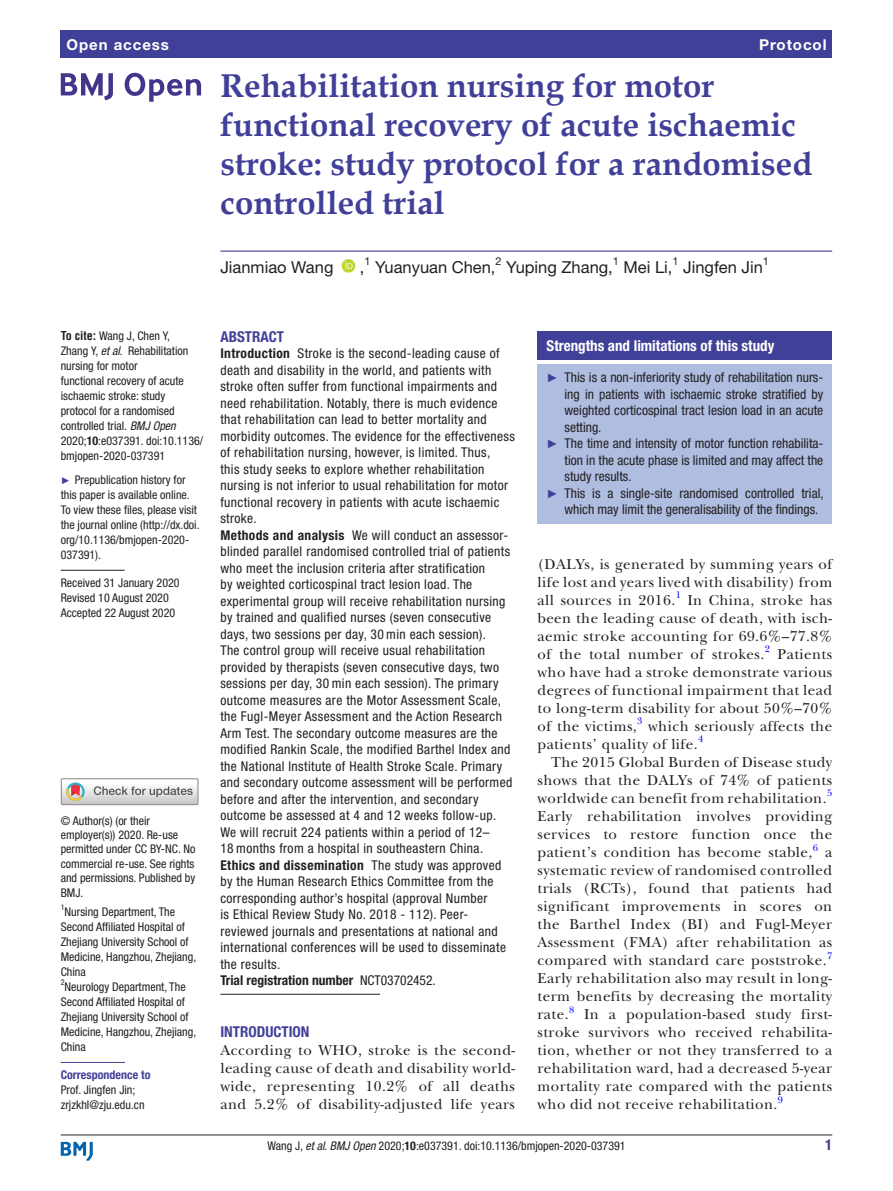
<style>
.page{position:relative;width:893px;height:1191px;background:#fff}
.page>*{position:absolute;margin:0;border:0;box-sizing:border-box;transform-origin:0 0}
.t1{font:700 33px/39px "Book Antiqua";color:#414099}
.t2{font:16.5px "Helvetica Neue LT Std";color:#231f20}
.t3{font:15px/18px "New Baskerville";letter-spacing:.03em;color:#231f20;text-align:justify}
.t4{font:700 condensed 15px "Helvetica Neue LT Std";color:#fff}
.t5{font:700 condensed 15px "Helvetica Neue LT Std";color:#414099}
.t6{font:700 15px "Helvetica Neue LT Std";letter-spacing:.065em;color:#fff}
.t7{font:condensed 13.5px/16.5px "Helvetica Neue LT Std";letter-spacing:.03em;color:#231f20}
.t8{font:condensed 13.5px "Helvetica Neue LT Std";color:#231f20}
.t9{font:condensed 12px/15px "Helvetica Neue LT Std";color:#231f20}
.t10{font:700 condensed 12px "Helvetica Neue LT Std";color:#414099}
.t11{font:10.95px "Helvetica Neue LT Std";color:#231f20}
.t12{font:9.9px "New Baskerville";color:#00f}
.t13{font:condensed 7.95px "Helvetica Neue LT Std";color:#231f20}
.s1{font-family:"Helvetica LT Std";font-weight:700}
.s2{font-style:italic}
.s3{font-weight:700}
.s4{font-family:"Arial";font-stretch:normal;font-size:9.75px;color:#414099}
.s5{font-family:"Arial";font-stretch:normal;font-size:12px;color:#414099}
</style>
<div class="page">
<hr style="left:61px;top:1134px;width:771px;height:1px;background:#231f20">
<svg style="left:61px;top:1141px;width:32px;height:19px"></svg>
<div style="left:61px;top:31px;width:771px;height:27px;background:#414099"></div>
<hr style="left:220px;top:250px;width:612px;height:2px;background:#414099">
<svg style="left:342px;top:259px;width:13px;height:14px"></svg>
<hr style="left:61px;top:570px;width:64px;height:1px;background:#231f20">
<hr style="left:61px;top:1062px;width:64px;height:1px;background:#414099">
<svg style="left:61px;top:73px;width:52px;height:27px"></svg>
<svg style="left:125px;top:73px;width:76px;height:29px"></svg>
<div style="left:61px;top:778px;width:138px;height:27px;border:1px solid #969090"></div>
<svg style="left:61px;top:778px;width:137px;height:26px"></svg>
<hr style="left:220px;top:994px;width:160px;height:1px;background:#231f20">
<div style="left:538px;top:331px;width:294px;height:29px;background:#414099"></div>
<div style="left:538px;top:364px;width:294px;height:159px;background:#afbde1"></div>
<p class="t6" style="left:66px;top:35px;width:104px">Open access</p>
<p class="t6" style="left:759px;top:35px;width:69px">Protocol</p>
<h1 class="t1" style="left:220px;top:66px;width:594px">Rehabilitation nursing for motor functional recovery of acute ischaemic stroke: study protocol for a randomised controlled trial</h1>
<p class="t11" style="left:364px;top:255px;width:8px">1</p>
<p class="t2" style="left:375px;top:257px;width:122px">Yuanyuan Chen,</p>
<p class="t11" style="left:496px;top:255px;width:8px">2</p>
<p class="t2" style="left:506px;top:257px;width:108px">Yuping Zhang,</p>
<p class="t11" style="left:613px;top:255px;width:8px">1</p>
<p class="t2" style="left:624px;top:257px;width:50px">Mei Li,</p>
<p class="t11" style="left:672px;top:255px;width:8px">1</p>
<p class="t2" style="left:683px;top:257px;width:81px">Jingfen Jin</p>
<p class="t11" style="left:763px;top:255px;width:8px">1</p>
<p class="t2" style="left:220px;top:257px;width:115px">Jianmiao Wang</p>
<p class="t2" style="left:360px;top:257px;width:6px">,</p>
<p class="t9" style="left:61px;top:328px;width:144px"><span class="s1">To cite:</span> Wang J, Chen Y,<br>Zhang Y, <span class="s2">et al</span>. Rehabilitation nursing for motor<br>functional recovery of acute ischaemic stroke: study protocol for a randomised controlled trial. <span class="s2">BMJ Open<br></span>2020;<span class="s3">10</span>:e037391. doi:10.1136/ bmjopen-2020-037391</p>
<p class="t9" style="left:61px;top:472px;width:140px"><span class="s4">►</span> Prepublication history for this paper is available online.<br>To view these files, please visit the journal online (http://dx.doi. org/10.1136/bmjopen-2020-<br>037391).</p>
<p class="t9" style="left:61px;top:575px;width:120px">Received 31 January 2020<br>Revised 10 August 2020<br>Accepted 22 August 2020</p>
<p class="t9" style="left:61px;top:813px;width:136px;line-height:14.4px">© Author(s) (or their employer(s)) 2020. Re-use permitted under CC BY-NC. No commercial re-use. See rights and permissions. Published by<br>BMJ.</p>
<p class="t13" style="left:61px;top:903px;width:5px">1</p>
<p class="t9" style="left:61px;top:904px;width:137px;text-indent:4px">Nursing Department, The<br>Second Affiliated Hospital of<br>Zhejiang University School of<br>Medicine, Hangzhou, Zhejiang,<br>China</p>
<p class="t13" style="left:61px;top:978px;width:5px">2</p>
<p class="t9" style="left:61px;top:979px;width:137px;text-indent:4px">Neurology Department, The<br>Second Affiliated Hospital of<br>Zhejiang University School of<br>Medicine, Hangzhou, Zhejiang,<br>China</p>
<p class="t10" style="left:61px;top:1067px;width:91px">Correspondence to</p>
<p class="t9" style="left:61px;top:1082px;width:85px">Prof. Jingfen Jin; zrjzkhl@zju.edu.cn</p>
<p class="t5" style="left:220px;top:327px;width:65px">ABSTRACT</p>
<p class="t7" style="left:220px;top:345px;width:296px"><span class="s3">Introduction</span> Stroke is the second-leading cause of death and disability in the world, and patients with stroke often suffer from functional impairments and need rehabilitation. Notably, there is much evidence that rehabilitation can lead to better mortality and morbidity outcomes. The evidence for the effectiveness of rehabilitation nursing, however, is limited. Thus,<br>this study seeks to explore whether rehabilitation nursing is not inferior to usual rehabilitation for motor functional recovery in patients with acute ischaemic stroke.<br><span class="s3">Methods and analysis</span> We will conduct an assessor&shy;blinded parallel randomised controlled trial of patients who meet the inclusion criteria after stratification<br>by weighted corticospinal tract lesion load. The experimental group will receive rehabilitation nursing by trained and qualified nurses (seven consecutive days, two sessions per day, 30 min each session).<br>The control group will receive usual rehabilitation provided by therapists (seven consecutive days, two sessions per day, 30 min each session). The primary outcome measures are the Motor Assessment Scale, the Fugl-Meyer Assessment and the Action Research Arm Test. The secondary outcome measures are the modified Rankin Scale, the modified Barthel Index and the National Institute of Health Stroke Scale. Primary and secondary outcome assessment will be performed before and after the intervention, and secondary outcome be assessed at 4 and 12 weeks follow-up.<br>We will recruit 224 patients within a period of 12–<br>18 months from a hospital in southeastern China.<br><span class="s3">Ethics and dissemination</span> The study was approved by the Human Research Ethics Committee from the corresponding author’s hospital (approval Number<br>is Ethical Review Study No. 2018 - 112). Peer&shy;reviewed journals and presentations at national and international conferences will be used to disseminate the results.<br><span class="s3">Trial registration number</span> NCT03702452.</p>
<p class="t5" style="left:220px;top:1023px;width:91px">INTRODUCTION</p>
<p class="t3" style="left:220px;top:1041px;width:296px">According to WHO, stroke is the second&shy;leading cause of death and disability world&shy;wide, representing 10.2% of all deaths and 5.2% of disability-adjusted life years</p>
<p class="t4" style="left:547px;top:336px;width:229px">Strengths and limitations of this study</p>
<p class="t8" style="left:547px;top:370px;width:278px"><span class="s5">►</span> This is a non-inferiority study of rehabilitation nurs-</p>
<p class="t8" style="left:565px;top:386px;width:260px">ing in patients with ischaemic stroke stratified by</p>
<p class="t8" style="left:565px;top:403px;width:260px">weighted corticospinal tract lesion load in an acute</p>
<p class="t8" style="left:565px;top:419px;width:38px">setting.</p>
<p class="t8" style="left:547px;top:436px;width:278px"><span class="s5">►</span> The time and intensity of motor function rehabilita-</p>
<p class="t8" style="left:565px;top:452px;width:260px">tion in the acute phase is limited and may affect the</p>
<p class="t8" style="left:565px;top:469px;width:69px">study results.</p>
<p class="t8" style="left:547px;top:485px;width:279px"><span class="s5">►</span> This is a single-site randomised controlled trial,</p>
<p class="t8" style="left:565px;top:502px;width:255px">which may limit the generalisability of the findings.</p>
<p class="t3" style="left:538px;top:555px;width:296px">(DALYs, is generated by summing years of life lost and years lived with disability) from all sources in 2016.<sup>1</sup> In China, stroke has been the leading cause of death, with isch&shy;aemic stroke accounting for 69.6%–77.8% of the total number of strokes.</p>
<p class="t12" style="left:765px;top:643px;width:7px">2</p>
<p class="t3" style="left:538px;top:645px;width:296px;text-indent:240px">Patients who have had a stroke demonstrate various degrees of functional impairment that lead to long-term disability for about 50%–70% of the victims,</p>
<p class="t12" style="left:637px;top:715px;width:7px">3</p>
<p class="t3" style="left:538px;top:717px;width:296px;text-indent:111px">which seriously affects the patients’ quality of life.</p>
<p class="t12" style="left:698px;top:733px;width:7px">4</p>
<p class="t3" style="left:538px;top:753px;width:296px;text-indent:14px">The 2015 Global Burden of Disease study shows that the DALYs of 74% of patients worldwide can benefit from rehabilitation.</p>
<p class="t12" style="left:827px;top:787px;width:7px">5</p>
<p class="t3" style="left:538px;top:807px;width:296px">Early rehabilitation involves providing services to restore function once the patient’s condition has become stable,</p>
<p class="t12" style="left:813px;top:841px;width:7px">6</p>
<p class="t3" style="left:538px;top:843px;width:296px;text-indent:287px">a systematic review of randomised controlled trials (RCTs), found that patients had significant improvements in scores on the Barthel Index (BI) and Fugl-Meyer Assessment (FMA) after rehabilitation as compared with standard care poststroke.</p>
<p class="t12" style="left:827px;top:949px;width:7px">7</p>
<p class="t3" style="left:538px;top:969px;width:296px">Early rehabilitation also may result in long&shy;term benefits by decreasing the mortality rate.<sup>8</sup></p>
<p class="t3" style="left:538px;top:1005px;width:296px;text-indent:47px">In a population-based study first&shy;stroke survivors who received rehabilita&shy;tion, whether or not they transferred to a rehabilitation ward, had a decreased 5-year mortality rate compared with the patients who did not receive rehabilitation.</p>
<p class="t12" style="left:778px;top:1093px;width:7px">9</p>
<p class="t9" style="left:267px;top:1137px;width:360px">Wang J, <span class="s2">et al</span>. <span class="s2">BMJ Open</span> 2020;<span class="s3">10</span>:e037391. doi:10.1136/bmjopen-2020-037391</p>
<p class="t5" style="left:825px;top:1135px;width:9px">1</p>
</div>
